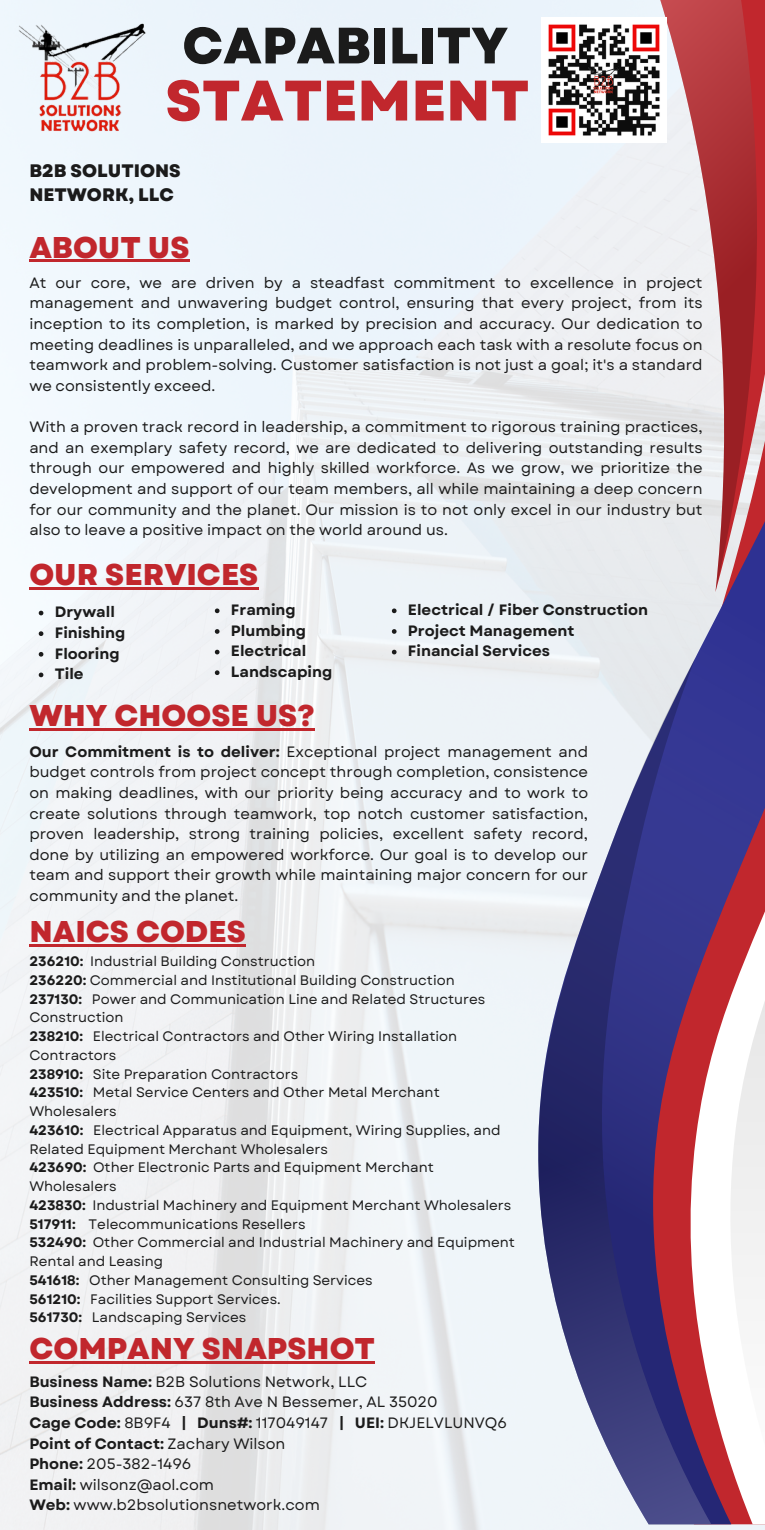
<style>
.page{position:relative;width:765px;height:1530px;background:#fff}
.page>*{position:absolute;margin:0;border:0;box-sizing:border-box;transform-origin:0 0}
.t1{font:800 57px "Garet";color:#c1272d}
.t2{font:800 51px "Garet";color:#1b1b1b}
.t3{font:800 30px "Garet";color:#c1272d}
.t4{font:800 18.12px/24.9px "Garet";color:#1b1b1b}
.t5{font:15px/20.6px "Garet";color:#1b1b1b;text-align:justify}
.t6{font:700 15px "Garet";color:#1b1b1b}
.t7{font:13.75px/18.8px "Garet";color:#1b1b1b}
.s1{font-weight:700}
.s2{font-weight:400}
</style>
<div class="page">
<img style="left:0;top:0;width:765px;height:1530px">
<svg style="left:534px;top:0;width:231px;height:1524px;fill:#eaecee"></svg>
<svg style="left:534px;top:657px;width:177px;height:867px;background:#7d709c"></svg>
<img style="left:14px;top:20px;width:135px;height:122px">
<img style="left:541px;top:17px;width:126px;height:126px">
<hr style="left:29px;top:260px;width:161px;height:2px;background:#c1272d">
<hr style="left:29px;top:587px;width:229px;height:3px;background:#c1272d">
<svg style="left:39px;top:611px;width:4px;height:4px"></svg>
<svg style="left:39px;top:631px;width:4px;height:5px"></svg>
<svg style="left:39px;top:652px;width:4px;height:5px"></svg>
<svg style="left:39px;top:673px;width:4px;height:4px"></svg>
<svg style="left:215px;top:608px;width:5px;height:5px"></svg>
<svg style="left:215px;top:629px;width:5px;height:5px"></svg>
<svg style="left:215px;top:650px;width:5px;height:4px"></svg>
<svg style="left:215px;top:670px;width:5px;height:5px"></svg>
<hr style="left:29px;top:728px;width:286px;height:3px;background:#c1272d">
<hr style="left:29px;top:944px;width:217px;height:3px;background:#c1272d">
<hr style="left:29px;top:1361px;width:346px;height:3px;background:#c1272d">
<svg style="left:392px;top:608px;width:5px;height:5px"></svg>
<svg style="left:392px;top:629px;width:5px;height:5px"></svg>
<svg style="left:392px;top:650px;width:5px;height:4px"></svg>
<p class="t2" style="left:182px;top:9px;width:327px">CAPABILITY</p>
<p class="t1" style="left:165px;top:60px;width:365px">STATEMENT</p>
<p class="t4" style="left:29px;top:158px;width:153px">B2B SOLUTIONS<br>NETWORK, LLC</p>
<p class="t3" style="left:29px;top:226px;width:162px">ABOUT US</p>
<p class="t5" style="left:29px;top:272px;width:675px">At our core, we are driven by a steadfast commitment to excellence in project management and unwavering budget control, ensuring that every project, from its inception to its completion, is marked by precision and accuracy. Our dedication to meeting deadlines is unparalleled, and we approach each task with a resolute focus on teamwork and problem-solving. Customer satisfaction is not just a goal; it's a standard we consistently exceed.</p>
<p class="t5" style="left:29px;top:417px;width:675px">With a proven track record in leadership, a commitment to rigorous training practices, and an exemplary safety record, we are dedicated to delivering outstanding results through our empowered and highly skilled workforce. As we grow, we prioritize the development and support of our team members, all while maintaining a deep concern for our community and the planet. Our mission is to not only excel in our industry but also to leave a positive impact on the world around us.</p>
<p class="t3" style="left:29px;top:553px;width:231px">OUR SERVICES</p>
<p class="t6" style="left:55px;top:601px;width:62px">Drywall</p>
<p class="t6" style="left:55px;top:622px;width:72px">Finishing</p>
<p class="t6" style="left:55px;top:642px;width:66px">Flooring</p>
<p class="t6" style="left:55px;top:663px;width:30px">Tile</p>
<p class="t6" style="left:231px;top:599px;width:66px">Framing</p>
<p class="t6" style="left:231px;top:620px;width:77px">Plumbing</p>
<p class="t6" style="left:231px;top:640px;width:77px">Electrical</p>
<p class="t6" style="left:231px;top:661px;width:103px">Landscaping</p>
<p class="t3" style="left:29px;top:694px;width:287px">WHY CHOOSE US?</p>
<p class="t5" style="left:29px;top:741px;width:560px"><span class="s1">Our Commitment is to deliver:</span> Exceptional project management and budget controls from project concept through completion, consistence on making deadlines, with our priority being accuracy and to work to create solutions through teamwork, top notch customer satisfaction, proven leadership, strong training policies, excellent safety record, done by utilizing an empowered workforce. Our goal is to develop our team and support their growth while maintaining major concern for our community and the planet.</p>
<p class="t3" style="left:29px;top:910px;width:218px">NAICS CODES</p>
<p class="t7" style="left:29px;top:952px;width:287px"><span class="s1">236210:</span> Industrial Building Construction</p>
<p class="t7" style="left:29px;top:971px;width:427px"><span class="s1">236220:</span> Commercial and Institutional Building Construction</p>
<p class="t7" style="left:29px;top:990px;width:458px"><span class="s1">237130:</span> Power and Communication Line and Related Structures<br>Construction</p>
<p class="t7" style="left:29px;top:1027px;width:429px"><span class="s1">238210:</span> Electrical Contractors and Other Wiring Installation<br>Contractors</p>
<p class="t7" style="left:29px;top:1065px;width:270px"><span class="s1">238910:</span> Site Preparation Contractors</p>
<p class="t7" style="left:29px;top:1083px;width:412px"><span class="s1">423510:</span> Metal Service Centers and Other Metal Merchant<br>Wholesalers</p>
<p class="t7" style="left:29px;top:1121px;width:473px"><span class="s1">423610:</span> Electrical Apparatus and Equipment, Wiring Supplies, and</p>
<p class="t7" style="left:29px;top:1140px;width:300px">Related Equipment Merchant Wholesalers</p>
<p class="t7" style="left:29px;top:1158px;width:406px"><span class="s1">423690:</span> Other Electronic Parts and Equipment Merchant<br>Wholesalers</p>
<p class="t7" style="left:29px;top:1196px;width:483px"><span class="s1">423830:</span> Industrial Machinery and Equipment Merchant Wholesalers</p>
<p class="t7" style="left:29px;top:1215px;width:278px"><span class="s1">517911:</span> Telecommunications Resellers</p>
<p class="t7" style="left:29px;top:1233px;width:487px"><span class="s1">532490:</span> Other Commercial and Industrial Machinery and Equipment<br>Rental and Leasing</p>
<p class="t7" style="left:29px;top:1271px;width:345px"><span class="s1">541618:</span> Other Management Consulting Services</p>
<p class="t7" style="left:29px;top:1290px;width:253px"><span class="s1">561210:</span> Facilities Support Services.</p>
<p class="t7" style="left:29px;top:1308px;width:219px"><span class="s1">561730:</span> Landscaping Services</p>
<p class="t3" style="left:29px;top:1327px;width:347px">COMPANY SNAPSHOT</p>
<p class="t5" style="left:29px;top:1371px;width:340px"><span class="s1">Business Name:</span> B2B Solutions Network, LLC</p>
<p class="t5" style="left:29px;top:1392px;width:410px"><span class="s1">Business Address:</span> 637 8th Ave N Bessemer, AL 35020</p>
<p class="t5" style="left:29px;top:1412px;width:479px"><span class="s1">Cage Code:</span> 8B9F4 <span class="s1">| Duns#:</span> 117049147 <span class="s1">| UEI:</span> DKJELVLUNVQ6</p>
<p class="t6" style="left:29px;top:1433px;width:258px">Point of Contact: <span class="s2">Zachary Wilson</span></p>
<p class="t5" style="left:29px;top:1454px;width:164px"><span class="s1">Phone:</span> 205-382-1496</p>
<p class="t5" style="left:29px;top:1474px;width:186px"><span class="s1">Email:</span> wilsonz@aol.com</p>
<p class="t5" style="left:29px;top:1495px;width:292px"><span class="s1">Web:</span> www.b2bsolutionsnetwork.com</p>
<p class="t6" style="left:408px;top:599px;width:242px">Electrical / Fiber Construction</p>
<p class="t6" style="left:408px;top:620px;width:168px">Project Management</p>
<p class="t6" style="left:408px;top:640px;width:144px">Financial Services</p>
</div>
